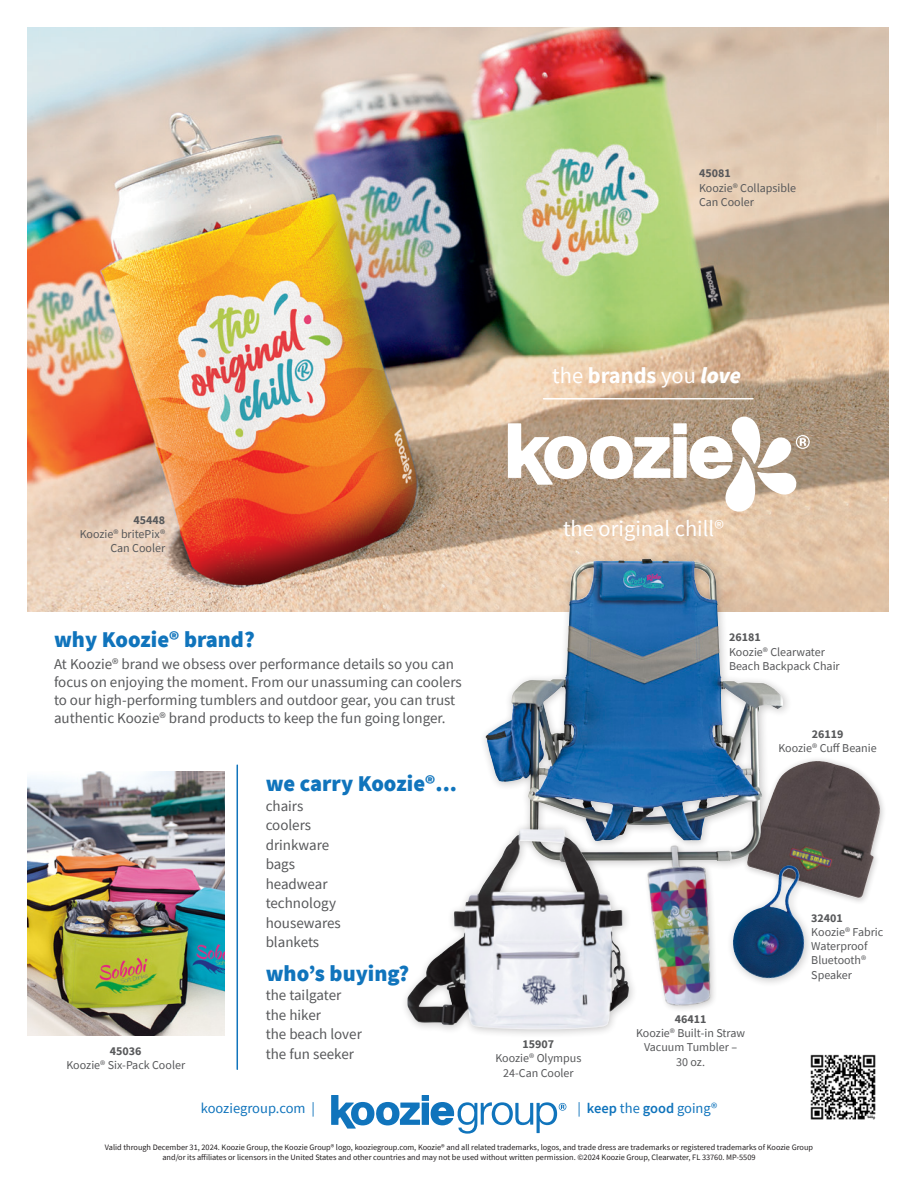
<style>
.page{position:relative;width:918px;height:1188px;background:#fff}
.page>*{position:absolute;margin:0;border:0;box-sizing:border-box;transform-origin:0 0}
.Source_Sans_Pro_copy{font:900 22.5px "Source Sans Pro";color:#1074bc}
.Source_Sans_Pro_copy-2{font:22.5px "Source Sans Pro";color:#fff}
.Source_Sans_Pro_copy-3{font:15px/18px "Source Sans Pro";color:#57585a}
.t1{font:14.55px "Source Sans Pro";color:#1074bc}
.Source_Sans_Pro_copy-4{font:12px/14.2px "Source Sans Pro";color:#57585a;text-align:center}
.Source_Sans_Pro_copy-5{font:700 12px "Source Sans Pro";color:#57585a}
.t2{font:8.25px "Source Sans Pro";color:#231f20}
.s1{font-weight:700}
.s2{font-weight:900;font-style:italic}
.s3{font-weight:600}
</style>
<div class="page">
<img style="left:27px;top:771px;width:198px;height:265px">
<img style="left:27px;top:27px;width:862px;height:584px">
<div style="left:422px;top:1103px;width:7px;height:22px;background:#1074bc"></div>
<div style="left:422px;top:1095px;width:7px;height:6px;background:#1074bc"></div>
<svg style="left:331px;top:1095px;width:89px;height:34px"></svg>
<svg style="left:431px;top:1102px;width:135px;height:32px"></svg>
<hr style="left:544px;top:398px;width:209px;height:2px;background:#fff">
<hr style="left:237px;top:765px;width:1px;height:304px;background:#1074bc">
<img style="left:810px;top:1054px;width:66px;height:66px">
<div style="left:673px;top:437px;width:14px;height:41px;background:#fff"></div>
<div style="left:673px;top:423px;width:14px;height:11px;background:#fff"></div>
<svg style="left:508px;top:423px;width:162px;height:62px"></svg>
<svg style="left:690px;top:417px;width:120px;height:96px"></svg>
<div style="left:742px;top:756px;width:145px;height:149px;background:#231f20;opacity:.25"></div>
<img style="left:792px;top:761px;width:89px;height:139px">
<div style="left:479px;top:552px;width:313px;height:319px;background:#231f20;opacity:.25"></div>
<img style="left:486px;top:559px;width:161px;height:178px">
<div style="left:401px;top:822px;width:237px;height:217px;background:#231f20;opacity:.25"></div>
<img style="left:488px;top:829px;width:32px;height:49px">
<img style="left:639px;top:836px;width:90px;height:174px">
<div style="left:726px;top:859px;width:88px;height:129px;background:#231f20;opacity:.25"></div>
<img style="left:733px;top:867px;width:51px;height:95px">
<p class="Source_Sans_Pro_copy-5" style="left:699px;top:165px;width:33px">45081</p>
<p class="Source_Sans_Pro_copy-4" style="left:699px;top:181px;width:99px">Koozie® Collapsible</p>
<p class="Source_Sans_Pro_copy-4" style="left:699px;top:195px;width:56px">Can Cooler</p>
<p class="Source_Sans_Pro_copy-2" style="left:552px;top:361px;width:190px">the <span class="s1">brands</span> you <span class="s2">love</span></p>
<p class="Source_Sans_Pro_copy-5" style="left:134px;top:511px;width:33px">45448</p>
<p class="Source_Sans_Pro_copy-4" style="left:80px;top:527px;width:87px">Koozie® britePix®</p>
<p class="Source_Sans_Pro_copy-4" style="left:110px;top:541px;width:56px">Can Cooler</p>
<p class="Source_Sans_Pro_copy" style="left:54px;top:624px;width:202px">why Koozie® brand?</p>
<p class="Source_Sans_Pro_copy-3" style="left:54px;top:655px;width:409px">At Koozie® brand we obsess over performance details so you can focus on enjoying the moment. From our unassuming can coolers to our high-performing tumblers and outdoor gear, you can trust authentic Koozie® brand products to keep the fun going longer.</p>
<p class="Source_Sans_Pro_copy-5" style="left:110px;top:1043px;width:33px">45036</p>
<p class="Source_Sans_Pro_copy-4" style="left:66px;top:1058px;width:120px">Koozie® Six-Pack Cooler</p>
<p class="Source_Sans_Pro_copy" style="left:266px;top:768px;width:193px">we carry Koozie®...</p>
<p class="Source_Sans_Pro_copy-3" style="left:266px;top:797px;width:39px">chairs</p>
<p class="Source_Sans_Pro_copy-3" style="left:266px;top:816px;width:47px">coolers</p>
<p class="Source_Sans_Pro_copy-3" style="left:266px;top:836px;width:65px">drinkware</p>
<p class="Source_Sans_Pro_copy-3" style="left:266px;top:855px;width:31px">bags</p>
<p class="Source_Sans_Pro_copy-3" style="left:266px;top:875px;width:63px">headwear</p>
<p class="Source_Sans_Pro_copy-3" style="left:266px;top:894px;width:72px">technology</p>
<p class="Source_Sans_Pro_copy-3" style="left:266px;top:914px;width:77px">housewares</p>
<p class="Source_Sans_Pro_copy-3" style="left:266px;top:933px;width:55px">blankets</p>
<p class="Source_Sans_Pro_copy" style="left:266px;top:958px;width:145px">who’s buying?</p>
<p class="Source_Sans_Pro_copy-3" style="left:266px;top:986px;width:77px">the tailgater</p>
<p class="Source_Sans_Pro_copy-3" style="left:266px;top:1006px;width:57px">the hiker</p>
<p class="Source_Sans_Pro_copy-3" style="left:266px;top:1025px;width:98px">the beach lover</p>
<p class="Source_Sans_Pro_copy-3" style="left:266px;top:1045px;width:90px">the fun seeker</p>
<p class="Source_Sans_Pro_copy-2" style="left:563px;top:515px;width:162px">the original chill®</p>
<p class="Source_Sans_Pro_copy-5" style="left:729px;top:629px;width:33px">26181</p>
<p class="Source_Sans_Pro_copy-4" style="left:729px;top:644px;width:112px;text-align:left">Koozie® Clearwater<br>Beach Backpack Chair</p>
<p class="Source_Sans_Pro_copy-5" style="left:812px;top:726px;width:33px">26119</p>
<p class="Source_Sans_Pro_copy-4" style="left:778px;top:741px;width:100px">Koozie® Cuff Beanie</p>
<p class="Source_Sans_Pro_copy-5" style="left:523px;top:1036px;width:33px">15907</p>
<p class="Source_Sans_Pro_copy-4" style="left:495px;top:1051px;width:88px">Koozie® Olympus</p>
<p class="Source_Sans_Pro_copy-4" style="left:503px;top:1065px;width:72px">24-Can Cooler</p>
<p class="Source_Sans_Pro_copy-5" style="left:675px;top:1011px;width:33px">46411</p>
<p class="Source_Sans_Pro_copy-4" style="left:636px;top:1026px;width:110px">Koozie® Built-in Straw<br>Vacuum Tumbler –</p>
<p class="Source_Sans_Pro_copy-4" style="left:676px;top:1055px;width:30px">30 oz.</p>
<p class="Source_Sans_Pro_copy-5" style="left:811px;top:910px;width:33px">32401</p>
<p class="Source_Sans_Pro_copy-4" style="left:811px;top:925px;width:74px">Koozie® Fabric</p>
<p class="Source_Sans_Pro_copy-4" style="left:811px;top:939px;width:58px">Waterproof</p>
<p class="Source_Sans_Pro_copy-4" style="left:811px;top:953px;width:56px">Bluetooth®</p>
<p class="Source_Sans_Pro_copy-4" style="left:811px;top:968px;width:42px">Speaker</p>
<p class="t1" style="left:201px;top:1099px;width:116px">kooziegroup.com |</p>
<p class="t1" style="left:578px;top:1099px;width:141px">| <span class="s3">keep</span> the <span class="s3">good</span> going®</p>
<p class="t2" style="left:105px;top:1142px;width:710px">Valid through December 31, 2024. Koozie Group, the Koozie Group® logo, kooziegroup.com, Koozie® and all related trademarks, logos, and trade dress are trademarks or registered trademarks of Koozie Group</p>
<p class="t2" style="left:162px;top:1152px;width:595px">and/or its affiliates or licensors in the United States and other countries and may not be used without written permission. ©2024 Koozie Group, Clearwater, FL 33760. MP-5509</p>
</div>
